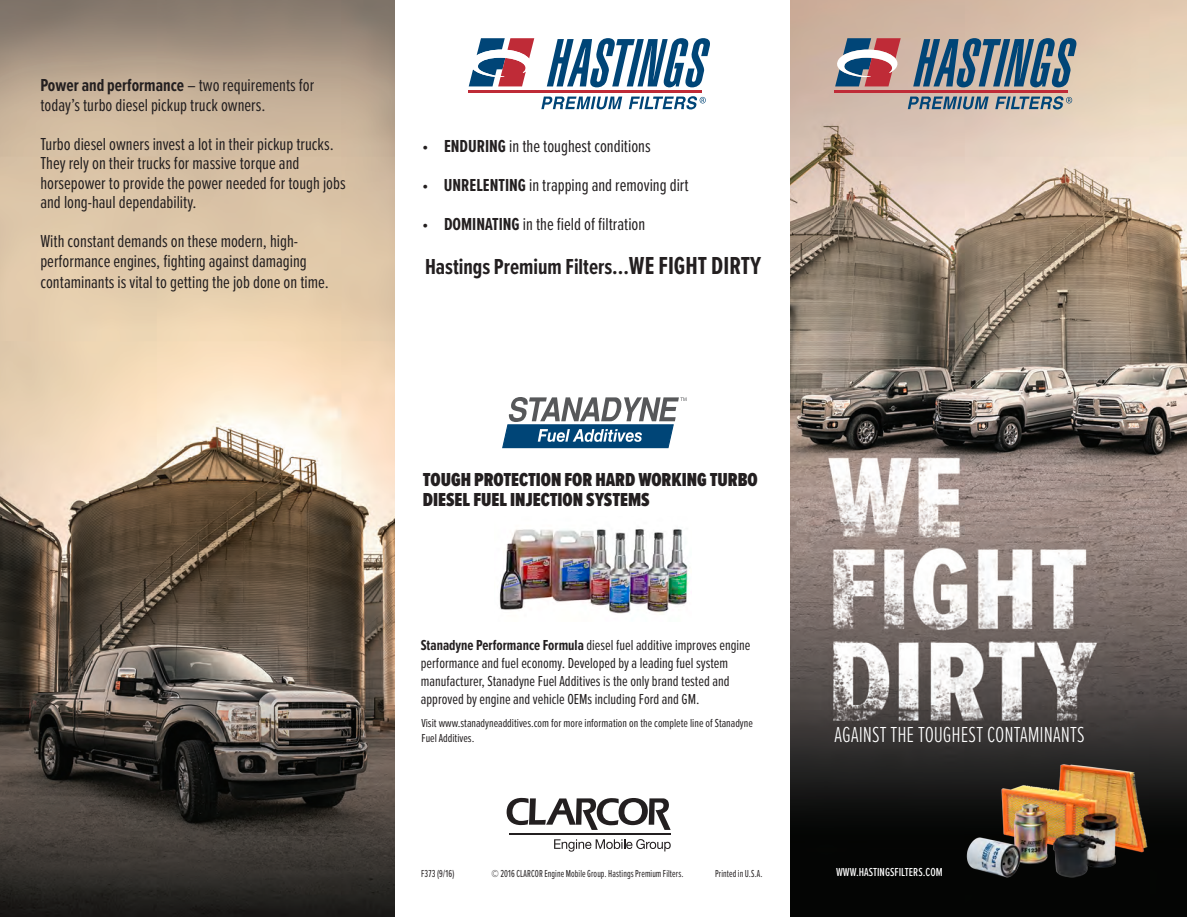
<style>
.page{position:relative;width:1187px;height:917px;background:#fff}
.page>*{position:absolute;margin:0;border:0;box-sizing:border-box;transform-origin:0 0}
.t1{font:700 22.5px "Proxima Nova Ex Cn";color:#231f20}
.t2{font:300 22.5px "Proxima Nova Ex Cn";color:#fff}
.t3{font:900 19.5px/19.5px "Proxima Nova Ex Cn";color:#231f20}
.t4{font:18px/19.5px "Proxima Nova Ex Cn";color:#231f20}
.t5{font:15px/18px "Proxima Nova Ex Cn";color:#231f20}
.t6{font:12px/14.4px "Proxima Nova Ex Cn";color:#231f20}
.t7{font:500 12px "Proxima Nova Ex Cn";color:#fff}
.t8{font:10.5px "Proxima Nova Ex Cn";letter-spacing:.01em;color:#231f20;scale:.9 1}
.s1{font-weight:700}
.s2{font-size:25.5px}
</style>
<div class="page">
<img style="left:790px;top:0;width:396px;height:503px">
<img style="left:790px;top:503px;width:396px;height:413px">
<hr style="left:834px;top:90px;width:233px;height:2px;background:#bf2b37">
<svg style="left:907px;top:96px;width:81px;height:13px"></svg>
<svg style="left:913px;top:38px;width:163px;height:49px"></svg>
<svg style="left:835px;top:38px;width:65px;height:48px"></svg>
<svg style="left:995px;top:96px;width:76px;height:13px"></svg>
<svg style="left:502px;top:397px;width:184px;height:51px"></svg>
<img style="left:499px;top:529px;width:191px;height:85px">
<svg style="left:554px;top:839px;width:116px;height:12px"></svg>
<hr style="left:508px;top:833px;width:162px;height:1px;background:#231f20">
<svg style="left:506px;top:797px;width:164px;height:32px"></svg>
<img style="left:941px;top:742px;width:215px;height:149px">
<img style="left:0;top:0;width:394px;height:647px">
<img style="left:0;top:647px;width:394px;height:269px">
<hr style="left:468px;top:90px;width:233px;height:2px;background:#bf2b37">
<svg style="left:541px;top:96px;width:81px;height:13px"></svg>
<svg style="left:546px;top:38px;width:164px;height:49px"></svg>
<svg style="left:468px;top:38px;width:66px;height:48px"></svg>
<svg style="left:629px;top:96px;width:76px;height:13px"></svg>
<p class="t4" style="left:40px;top:76px;width:275px"><span class="s1">Power and performance</span> – two requirements for today’s turbo diesel pickup truck owners.</p>
<p class="t4" style="left:40px;top:134px;width:307px">Turbo diesel owners invest a lot in their pickup trucks.<br>They rely on their trucks for massive torque and horsepower to provide the power needed for tough jobs and long-haul dependability.</p>
<p class="t4" style="left:40px;top:231px;width:290px;line-height:20.2px">With constant demands on these modern, high&shy;performance engines, fighting against damaging contaminants is vital to getting the job done on time.</p>
<p class="t4" style="left:422px;top:137px;width:230px">• <span class="s1">ENDURING</span> in the toughest conditions</p>
<p class="t4" style="left:422px;top:176px;width:268px">• <span class="s1">UNRELENTING</span> in trapping and removing dirt</p>
<p class="t4" style="left:422px;top:215px;width:225px">• <span class="s1">DOMINATING</span> in the field of filtration</p>
<p class="t1" style="left:425px;top:253px;width:337px">Hastings Premium Filters...<span class="s2">WE FIGHT DIRTY</span></p>
<p class="t3" style="left:423px;top:471px;width:336px">TOUGH PROTECTION FOR HARD WORKING TURBO<br>DIESEL FUEL INJECTION SYSTEMS</p>
<p class="t5" style="left:421px;top:636px;width:331px"><span class="s1">Stanadyne Performance Formula</span> diesel fuel additive improves engine performance and fuel economy. Developed by a leading fuel system manufacturer, Stanadyne Fuel Additives is the only brand tested and approved by engine and vehicle OEMs including Ford and GM.</p>
<p class="t6" style="left:421px;top:716px;width:333px">Visit www.stanadyneadditives.com for more information on the complete line of Stanadyne<br>Fuel Additives.</p>
<p class="t2" style="left:834px;top:721px;width:251px">AGAINST THE TOUGHEST CONTAMINANTS</p>
<p class="t8" style="left:421px;top:867px;width:38px">F373 (9/16)</p>
<p class="t8" style="left:491px;top:867px;width:215px">© 2016 CLARCOR Engine Mobile Group. Hastings Premium Filters.</p>
<p class="t8" style="left:715px;top:867px;width:54px">Printed in U.S.A.</p>
<p class="t7" style="left:835px;top:864px;width:108px">WWW.HASTINGSFILTERS.COM</p>
</div>
